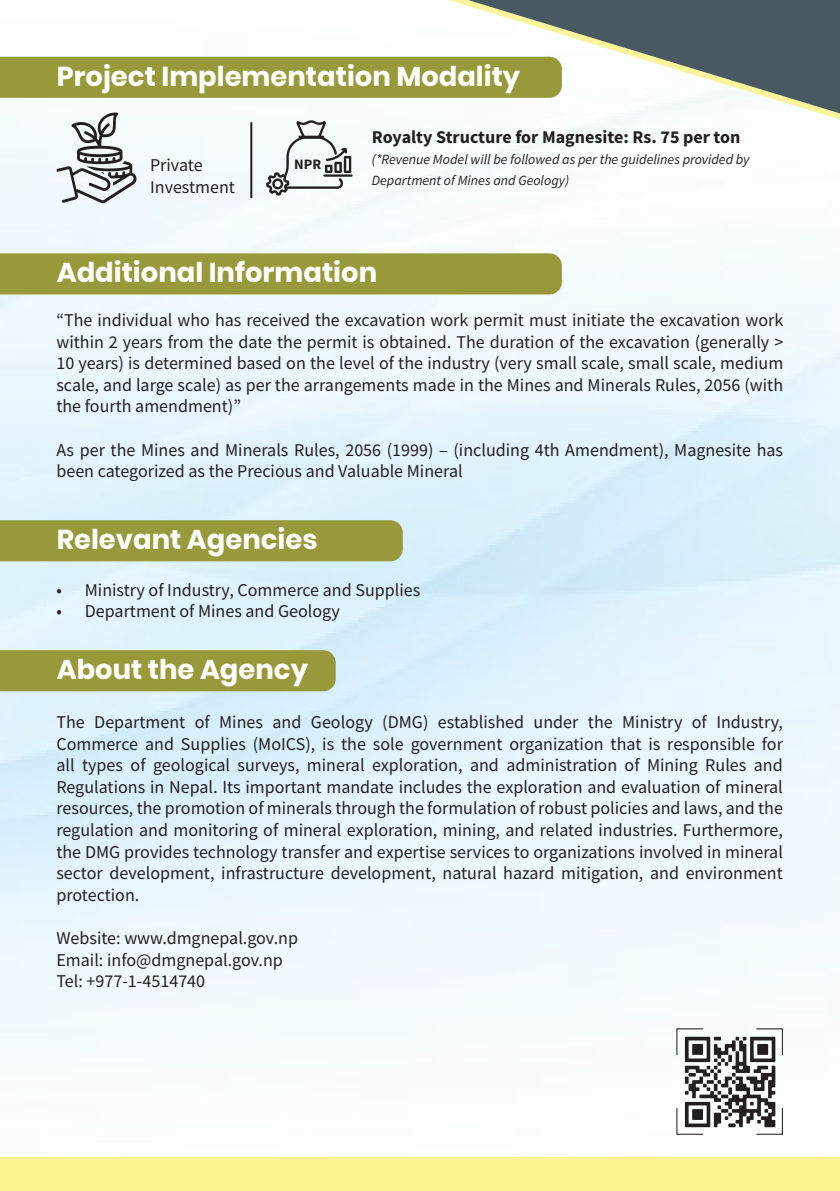
<style>
.page{position:relative;width:840px;height:1191px;background:#fff}
.page>*{position:absolute;margin:0;border:0;box-sizing:border-box;transform-origin:0 0}
.t1{font:700 27.4px "Poppins";color:#fff}
.t2{font:18px/21.6px "Source Sans Pro";color:#231f20;text-align:justify}
.t3{font:700 18px "Source Sans Pro";color:#231f20}
.t4{font:700 14.4px "Source Sans Pro";color:#231f20}
.t5{font:italic 14px/20.8px "Source Sans Pro";color:#231f20}
</style>
<div class="page">
<img style="left:0;top:56px;width:839px;height:999px">
<svg style="left:448px;top:0;width:391px;height:119px"></svg>
<div style="left:0;top:1157px;width:839px;height:34px;background:#faf491"></div>
<div style="left:0;top:650px;width:335px;height:41px;background:#98993a"></div>
<div style="left:0;top:520px;width:402px;height:41px;background:#98993a"></div>
<svg style="left:468px;top:0;width:371px;height:113px;fill:#485961"></svg>
<div style="left:0;top:57px;width:561px;height:41px;background:#98993a"></div>
<div style="left:0;top:253px;width:561px;height:41px;background:#98993a"></div>
<svg style="left:57px;top:112px;width:80px;height:91px"></svg>
<hr style="left:250px;top:122px;width:2px;height:76px;background:#231f20">
<svg style="left:266px;top:120px;width:86px;height:76px"></svg>
<svg style="left:675px;top:1027px;width:108px;height:108px"></svg>
<p class="t1" style="left:57px;top:60px;width:465px">Project Implementation Modality</p>
<p class="t2" style="left:150px;top:155px;width:54px">Private</p>
<p class="t4" style="left:294px;top:154px;width:28px">NPR</p>
<p class="t2" style="left:150px;top:176px;width:86px">Investment</p>
<p class="t3" style="left:372px;top:125px;width:370px">Royalty Structure for Magnesite: Rs. 75 per ton</p>
<p class="t5" style="left:372px;top:148px;width:379px">(*Revenue Model will be followed as per the guidelines provided by<br>Department of Mines and Geology)</p>
<p class="t1" style="left:57px;top:257px;width:322px">Additional Information</p>
<p class="t2" style="left:56px;top:309px;width:728px">“The individual who has received the excavation work permit must initiate the excavation work within 2 years from the date the permit is obtained. The duration of the excavation (generally &gt; 10 years) is determined based on the level of the industry (very small scale, small scale, medium scale, and large scale) as per the arrangements made in the Mines and Minerals Rules, 2056 (with the fourth amendment)”</p>
<p class="t2" style="left:56px;top:439px;width:727px">As per the Mines and Minerals Rules, 2056 (1999) – (including 4th Amendment), Magnesite has been categorized as the Precious and Valuable Mineral</p>
<p class="t1" style="left:57px;top:523px;width:262px">Relevant Agencies</p>
<p class="t2" style="left:56px;top:579px;width:365px">• Ministry of Industry, Commerce and Supplies</p>
<p class="t2" style="left:56px;top:600px;width:285px">• Department of Mines and Geology</p>
<p class="t1" style="left:57px;top:653px;width:253px">About the Agency</p>
<p class="t2" style="left:56px;top:711px;width:727px">The Department of Mines and Geology (DMG) established under the Ministry of Industry, Commerce and Supplies (MoICS), is the sole government organization that is responsible for all types of geological surveys, mineral exploration, and administration of Mining Rules and Regulations in Nepal. Its important mandate includes the exploration and evaluation of mineral resources, the promotion of minerals through the formulation of robust policies and laws, and the regulation and monitoring of mineral exploration, mining, and related industries. Furthermore, the DMG provides technology transfer and expertise services to organizations involved in mineral sector development, infrastructure development, natural hazard mitigation, and environment protection.</p>
<p class="t2" style="left:56px;top:927px;width:243px">Website: www.dmgnepal.gov.np</p>
<p class="t2" style="left:56px;top:948px;width:228px">Email: info@dmgnepal.gov.np</p>
<p class="t2" style="left:56px;top:970px;width:150px">Tel: +977-1-4514740</p>
</div>
